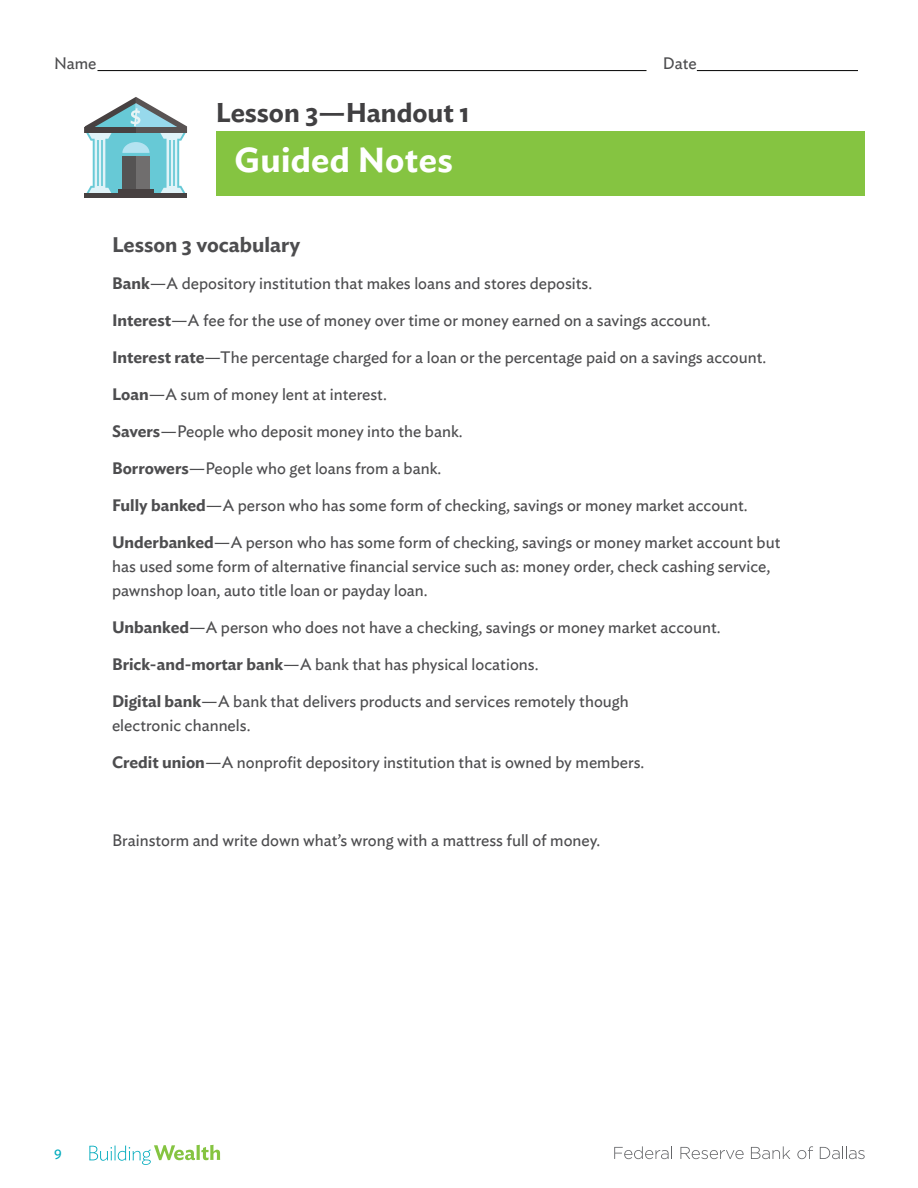
<style>
.page{position:relative;width:918px;height:1188px;background:#fff}
.page>*{position:absolute;margin:0;border:0;box-sizing:border-box;transform-origin:0 0}
.t1{font:600 34.5px "Ideal Sans";letter-spacing:.01em;color:#fff}
.t2{font:600 27px "Ideal Sans";color:#414042}
.t3{font:600 21px "Ideal Sans";color:#4d4d4f}
.t4{font:16.5px/24px "Ideal Sans";color:#4d4d4f}
.t5{font:13.65px "Ideal Sans";color:#00abbd}
.s1{font-weight:600}
</style>
<div class="page">
<hr style="left:98px;top:70px;width:548px;height:1px;background:#000">
<hr style="left:697px;top:70px;width:161px;height:1px;background:#000">
<svg style="left:89px;top:1145px;width:131px;height:20px"></svg>
<svg style="left:614px;top:1146px;width:58px;height:13px"></svg>
<svg style="left:680px;top:1147px;width:64px;height:12px"></svg>
<svg style="left:751px;top:1146px;width:39px;height:13px"></svg>
<svg style="left:797px;top:1146px;width:16px;height:13px"></svg>
<svg style="left:820px;top:1146px;width:45px;height:13px"></svg>
<div style="left:216px;top:131px;width:649px;height:64px;background:#85c441"></div>
<hr style="left:85px;top:194px;width:102px;height:4px;background:#474141">
<svg style="left:85px;top:97px;width:102px;height:97px"></svg>
<div style="left:85px;top:128px;width:102px;height:5px;background:#595353"></div>
<div style="left:85px;top:128px;width:51px;height:5px;background:#474141"></div>
<p class="t4" style="left:54px;top:50px;width:44px">Name</p>
<p class="t4" style="left:663px;top:50px;width:35px">Date</p>
<h2 class="t2" style="left:216px;top:91px;width:255px">Lesson 3—Handout 1</h2>
<h1 class="t1" style="left:235px;top:133px;width:220px">Guided Notes</h1>
<p class="t3" style="left:112px;top:228px;width:190px">Lesson 3 vocabulary</p>
<p class="t4" style="left:112px;top:270px;width:482px"><span class="s1">Bank</span>—A depository institution that makes loans and stores deposits.</p>
<p class="t4" style="left:112px;top:307px;width:600px"><span class="s1">Interest</span>—A fee for the use of money over time or money earned on a savings account.</p>
<p class="t4" style="left:112px;top:344px;width:656px"><span class="s1">Interest rate</span>—The percentage charged for a loan or the percentage paid on a savings account.</p>
<p class="t4" style="left:112px;top:381px;width:276px"><span class="s1">Loan</span>—A sum of money lent at interest.</p>
<p class="t4" style="left:112px;top:418px;width:352px"><span class="s1">Savers</span>—People who deposit money into the bank.</p>
<p class="t4" style="left:112px;top:455px;width:331px"><span class="s1">Borrowers</span>—People who get loans from a bank.</p>
<p class="t4" style="left:112px;top:492px;width:637px"><span class="s1">Fully banked</span>—A person who has some form of checking, savings or money market account.</p>
<p class="t4" style="left:112px;top:529px;width:670px"><span class="s1">Underbanked</span>—A person who has some form of checking, savings or money market account but has used some form of alternative financial service such as: money order, check cashing service, pawnshop loan, auto title loan or payday loan.</p>
<p class="t4" style="left:112px;top:614px;width:610px"><span class="s1">Unbanked</span>—A person who does not have a checking, savings or money market account.</p>
<p class="t4" style="left:112px;top:651px;width:428px"><span class="s1">Brick-and-mortar bank</span>—A bank that has physical locations.</p>
<p class="t4" style="left:112px;top:688px;width:518px"><span class="s1">Digital bank</span>—A bank that delivers products and services remotely though electronic channels.</p>
<p class="t4" style="left:112px;top:749px;width:534px"><span class="s1">Credit union</span>—A nonprofit depository institution that is owned by members.</p>
<p class="t4" style="left:112px;top:827px;width:490px">Brainstorm and write down what’s wrong with a mattress full of money.</p>
<p class="t5" style="left:54px;top:1144px;width:9px">9</p>
</div>
